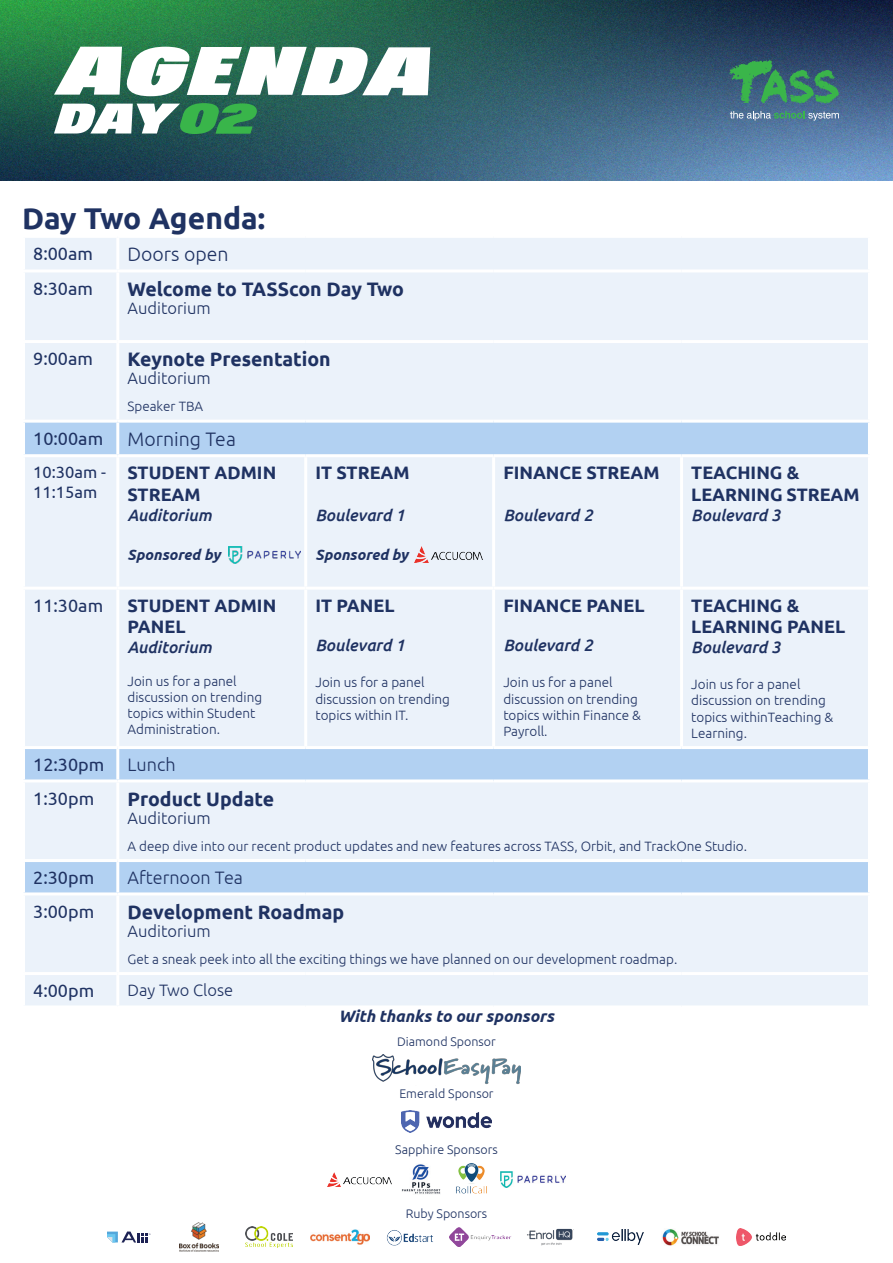
<style>
.page{position:relative;width:893px;height:1263px;background:#fff}
.page>*{position:absolute;margin:0;border:0;box-sizing:border-box;transform-origin:0 0}
.t1{font:700 30px "Ubuntu";color:#1f3262}
.t2{font:700 19.5px "Ubuntu";color:#1f3262}
.t3{font:300 19.5px "Ubuntu";color:#1f3262}
.t4{font:700 18px/21.6px "Ubuntu";color:#1f3262}
.t5{font:18px "Ubuntu";color:#1f3262}
.t6{font:300 18px "Ubuntu";color:#1f3262}
.t7{font:italic 500 16.5px "Ubuntu";color:#1f3262}
.t8{font:300 16.5px "Ubuntu";color:#1f3262}
.t9{font:italic 700 16.5px "Ubuntu";color:#1f3262}
.t10{font:16.5px/19.8px "Ubuntu";color:#1f3262}
.t11{font:italic 700 15px "Ubuntu";color:#1f3262}
.t12{font:300 13.5px/16.2px "Ubuntu";color:#1f3262}
.t13{font:300 12.45px "Ubuntu";color:#1e3262}
</style>
<div class="page">
<img style="left:0;top:0;width:893px;height:180px">
<svg style="left:54px;top:103px;width:203px;height:31px"></svg>
<div style="left:25px;top:238px;width:843px;height:767px;background:#ebf2fa"></div>
<div style="left:25px;top:272px;width:843px;height:700px;background:#ebf2fa"></div>
<svg style="left:25px;top:423px;width:843px;height:356px;background:#e0ecf8"></svg>
<div style="left:25px;top:862px;width:843px;height:30px;background:#b2d1f2"></div>
<hr style="left:116px;top:238px;width:3px;height:31px;background:#fff">
<hr style="left:22px;top:269px;width:96px;height:3px;background:#fff">
<hr style="left:118px;top:269px;width:188px;height:3px;background:#fff">
<hr style="left:116px;top:272px;width:3px;height:68px;background:#fff">
<hr style="left:306px;top:269px;width:188px;height:3px;background:#fff">
<hr style="left:494px;top:269px;width:187px;height:3px;background:#fff">
<hr style="left:681px;top:269px;width:190px;height:3px;background:#fff">
<hr style="left:22px;top:340px;width:96px;height:3px;background:#fff">
<hr style="left:118px;top:340px;width:188px;height:3px;background:#fff">
<hr style="left:116px;top:343px;width:3px;height:77px;background:#fff">
<hr style="left:306px;top:340px;width:188px;height:3px;background:#fff">
<hr style="left:494px;top:340px;width:187px;height:3px;background:#fff">
<hr style="left:681px;top:340px;width:190px;height:3px;background:#fff">
<hr style="left:22px;top:420px;width:96px;height:3px;background:#fff">
<hr style="left:118px;top:420px;width:188px;height:3px;background:#fff">
<hr style="left:116px;top:423px;width:3px;height:31px;background:#fff">
<hr style="left:306px;top:420px;width:188px;height:3px;background:#fff">
<hr style="left:494px;top:420px;width:187px;height:3px;background:#fff">
<hr style="left:681px;top:420px;width:190px;height:3px;background:#fff">
<hr style="left:22px;top:454px;width:96px;height:3px;background:#fff">
<hr style="left:118px;top:454px;width:188px;height:3px;background:#fff">
<hr style="left:116px;top:457px;width:3px;height:130px;background:#fff">
<hr style="left:306px;top:454px;width:188px;height:3px;background:#fff">
<hr style="left:304px;top:457px;width:3px;height:130px;background:#fff">
<hr style="left:494px;top:454px;width:187px;height:3px;background:#fff">
<hr style="left:492px;top:457px;width:3px;height:130px;background:#fff">
<hr style="left:681px;top:454px;width:190px;height:3px;background:#fff">
<hr style="left:680px;top:457px;width:3px;height:130px;background:#fff">
<hr style="left:22px;top:587px;width:96px;height:3px;background:#fff">
<hr style="left:118px;top:587px;width:188px;height:3px;background:#fff">
<hr style="left:116px;top:590px;width:3px;height:156px;background:#fff">
<hr style="left:306px;top:587px;width:188px;height:3px;background:#fff">
<hr style="left:304px;top:590px;width:3px;height:156px;background:#fff">
<hr style="left:494px;top:587px;width:187px;height:3px;background:#fff">
<hr style="left:492px;top:590px;width:3px;height:156px;background:#fff">
<hr style="left:681px;top:587px;width:190px;height:3px;background:#fff">
<hr style="left:680px;top:590px;width:3px;height:156px;background:#fff">
<hr style="left:22px;top:746px;width:96px;height:3px;background:#fff">
<hr style="left:118px;top:746px;width:188px;height:3px;background:#fff">
<hr style="left:116px;top:749px;width:3px;height:30px;background:#fff">
<hr style="left:306px;top:746px;width:188px;height:3px;background:#fff">
<hr style="left:494px;top:746px;width:187px;height:3px;background:#fff">
<hr style="left:681px;top:746px;width:190px;height:3px;background:#fff">
<hr style="left:22px;top:779px;width:96px;height:3px;background:#fff">
<hr style="left:118px;top:779px;width:188px;height:3px;background:#fff">
<hr style="left:116px;top:782px;width:3px;height:77px;background:#fff">
<hr style="left:306px;top:779px;width:188px;height:3px;background:#fff">
<hr style="left:494px;top:779px;width:187px;height:3px;background:#fff">
<hr style="left:681px;top:779px;width:190px;height:3px;background:#fff">
<hr style="left:22px;top:859px;width:96px;height:3px;background:#fff">
<hr style="left:118px;top:859px;width:188px;height:3px;background:#fff">
<hr style="left:116px;top:862px;width:3px;height:30px;background:#fff">
<hr style="left:306px;top:859px;width:188px;height:3px;background:#fff">
<hr style="left:494px;top:859px;width:187px;height:3px;background:#fff">
<hr style="left:681px;top:859px;width:190px;height:3px;background:#fff">
<hr style="left:22px;top:892px;width:96px;height:3px;background:#fff">
<hr style="left:118px;top:892px;width:188px;height:3px;background:#fff">
<hr style="left:116px;top:895px;width:3px;height:77px;background:#fff">
<hr style="left:306px;top:892px;width:188px;height:3px;background:#fff">
<hr style="left:494px;top:892px;width:187px;height:3px;background:#fff">
<hr style="left:681px;top:892px;width:190px;height:3px;background:#fff">
<hr style="left:22px;top:972px;width:96px;height:3px;background:#fff">
<hr style="left:118px;top:972px;width:188px;height:3px;background:#fff">
<hr style="left:116px;top:975px;width:3px;height:30px;background:#fff">
<hr style="left:306px;top:972px;width:188px;height:3px;background:#fff">
<hr style="left:494px;top:972px;width:187px;height:3px;background:#fff">
<hr style="left:681px;top:972px;width:190px;height:3px;background:#fff">
<img style="left:229px;top:547px;width:72px;height:17px">
<img style="left:415px;top:547px;width:67px;height:16px">
<img style="left:373px;top:1054px;width:147px;height:30px">
<img style="left:402px;top:1110px;width:89px;height:22px">
<img style="left:456px;top:1163px;width:31px;height:31px">
<img style="left:401px;top:1164px;width:39px;height:30px">
<img style="left:500px;top:1172px;width:66px;height:15px">
<img style="left:327px;top:1172px;width:64px;height:15px">
<img style="left:246px;top:1226px;width:47px;height:21px">
<img style="left:662px;top:1229px;width:57px;height:16px">
<svg style="left:107px;top:1231px;width:44px;height:11px"></svg>
<img style="left:527px;top:1228px;width:47px;height:18px">
<img style="left:386px;top:1230px;width:47px;height:16px">
<img style="left:179px;top:1223px;width:40px;height:28px">
<img style="left:597px;top:1230px;width:47px;height:14px">
<img style="left:736px;top:1229px;width:50px;height:16px">
<img style="left:310px;top:1229px;width:59px;height:15px">
<img style="left:449px;top:1227px;width:62px;height:20px">
<svg style="left:54px;top:47px;width:376px;height:49px"></svg>
<svg style="left:729px;top:60px;width:110px;height:44px;background:#397d66"></svg>
<svg style="left:730px;top:111px;width:109px;height:10px"></svg>
<p class="t1" style="left:22px;top:200px;width:245px">Day Two Agenda:</p>
<p class="t5" style="left:33px;top:243px;width:61px">8:00am</p>
<p class="t3" style="left:128px;top:243px;width:102px">Doors open</p>
<p class="t5" style="left:33px;top:277px;width:61px">8:30am</p>
<p class="t2" style="left:128px;top:277px;width:278px">Welcome to TASScon Day Two</p>
<p class="t8" style="left:128px;top:298px;width:85px">Auditorium</p>
<p class="t5" style="left:33px;top:348px;width:61px">9:00am</p>
<p class="t2" style="left:128px;top:348px;width:205px">Keynote Presentation</p>
<p class="t8" style="left:128px;top:369px;width:85px">Auditorium</p>
<p class="t12" style="left:128px;top:398px;width:77px">Speaker TBA</p>
<p class="t5" style="left:33px;top:427px;width:71px">10:00am</p>
<p class="t3" style="left:128px;top:427px;width:110px">Morning Tea</p>
<p class="t10" style="left:33px;top:462px;width:74px">10:30am -<br>11:15am</p>
<p class="t4" style="left:128px;top:462px;width:150px">STUDENT ADMIN<br>STREAM</p>
<p class="t7" style="left:128px;top:505px;width:86px">Auditorium</p>
<p class="t11" style="left:128px;top:546px;width:94px">Sponsored by</p>
<p class="t4" style="left:315px;top:462px;width:96px">IT STREAM</p>
<p class="t7" style="left:315px;top:505px;width:91px">Boulevard 1</p>
<p class="t11" style="left:315px;top:546px;width:94px">Sponsored by</p>
<p class="t5" style="left:33px;top:594px;width:71px">11:30am</p>
<p class="t4" style="left:128px;top:594px;width:150px">STUDENT ADMIN<br>PANEL</p>
<p class="t7" style="left:128px;top:637px;width:86px">Auditorium</p>
<p class="t12" style="left:128px;top:672px;width:136px">Join us for a panel discussion on trending topics within Student<br>Administration.</p>
<p class="t4" style="left:315px;top:594px;width:81px">IT PANEL</p>
<p class="t7" style="left:315px;top:635px;width:91px">Boulevard 1</p>
<p class="t12" style="left:315px;top:674px;width:136px">Join us for a panel discussion on trending topics within IT.</p>
<p class="t4" style="left:503px;top:462px;width:158px">FINANCE STREAM</p>
<p class="t7" style="left:503px;top:505px;width:91px">Boulevard 2</p>
<p class="t4" style="left:503px;top:594px;width:143px">FINANCE PANEL</p>
<p class="t7" style="left:503px;top:635px;width:91px">Boulevard 2</p>
<p class="t12" style="left:503px;top:674px;width:139px">Join us for a panel discussion on trending topics within Finance &amp;<br>Payroll.</p>
<p class="t4" style="left:691px;top:462px;width:170px">TEACHING &amp;<br>LEARNING STREAM</p>
<p class="t7" style="left:691px;top:505px;width:91px">Boulevard 3</p>
<p class="t4" style="left:691px;top:594px;width:155px">TEACHING &amp;<br>LEARNING PANEL</p>
<p class="t7" style="left:691px;top:637px;width:91px">Boulevard 3</p>
<p class="t12" style="left:691px;top:676px;width:144px">Join us for a panel discussion on trending topics withinTeaching &amp;<br>Learning.</p>
<p class="t5" style="left:33px;top:754px;width:73px">12:30pm</p>
<p class="t6" style="left:128px;top:754px;width:50px">Lunch</p>
<p class="t5" style="left:33px;top:787px;width:62px">1:30pm</p>
<p class="t2" style="left:128px;top:787px;width:148px">Product Update</p>
<p class="t8" style="left:128px;top:808px;width:85px">Auditorium</p>
<p class="t12" style="left:128px;top:837px;width:621px">A deep dive into our recent product updates and new features across TASS, Orbit, and TrackOne Studio.</p>
<p class="t5" style="left:33px;top:867px;width:62px">2:30pm</p>
<p class="t6" style="left:128px;top:867px;width:117px">Afternoon Tea</p>
<p class="t5" style="left:33px;top:900px;width:62px">3:00pm</p>
<p class="t2" style="left:128px;top:900px;width:218px">Development Roadmap</p>
<p class="t8" style="left:128px;top:921px;width:85px">Auditorium</p>
<p class="t12" style="left:128px;top:950px;width:551px">Get a sneak peek into all the exciting things we have planned on our development roadmap.</p>
<p class="t5" style="left:33px;top:980px;width:62px">4:00pm</p>
<p class="t8" style="left:128px;top:980px;width:107px">Day Two Close</p>
<p class="t9" style="left:339px;top:1006px;width:217px">With thanks to our sponsors</p>
<p class="t13" style="left:397px;top:1034px;width:100px">Diamond Sponsor</p>
<p class="t13" style="left:399px;top:1086px;width:96px">Emerald Sponsor</p>
<p class="t13" style="left:395px;top:1142px;width:104px">Sapphire Sponsors</p>
<p class="t13" style="left:406px;top:1206px;width:83px">Ruby Sponsors</p>
</div>
